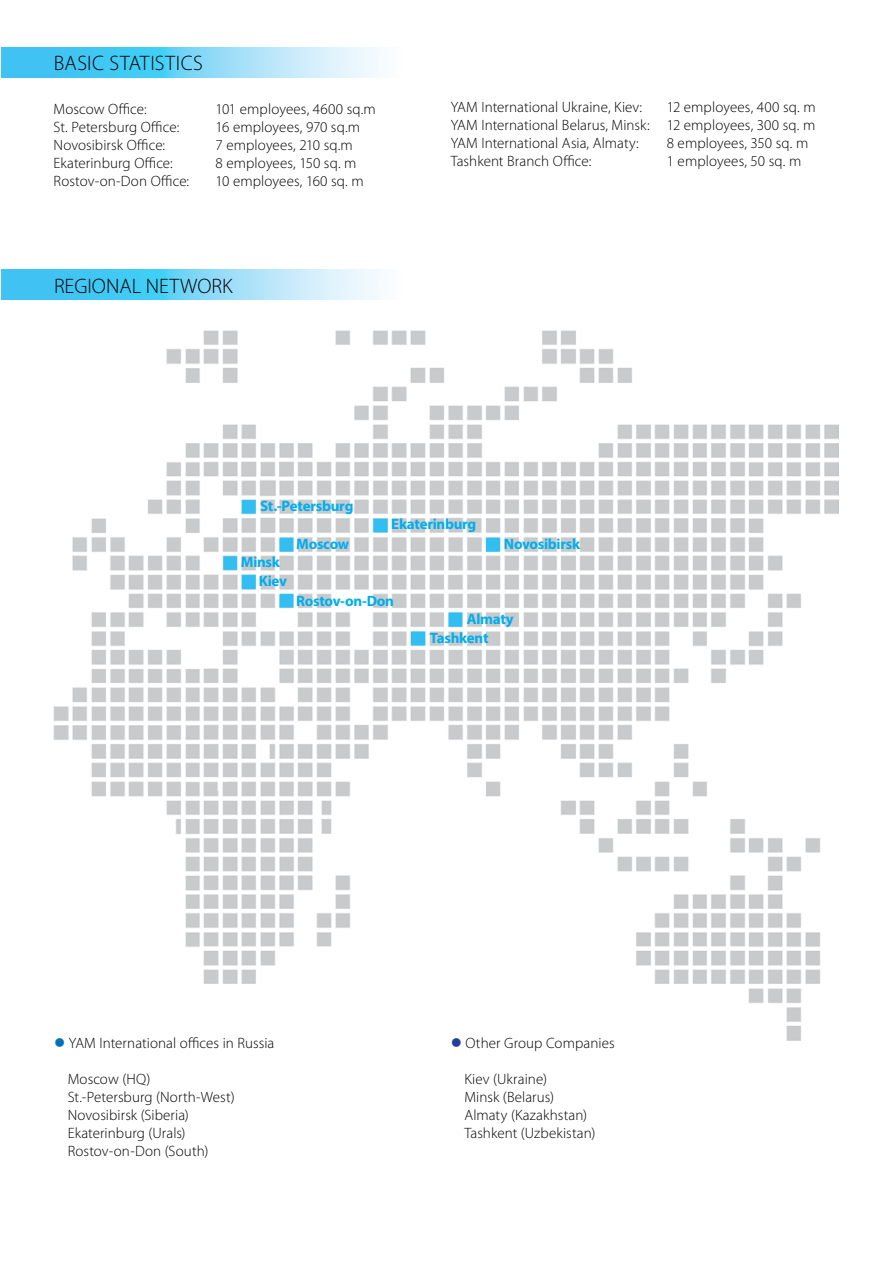
<style>
.page{position:relative;width:893px;height:1263px;background:#fff}
.page>*{position:absolute;margin:0;border:0;box-sizing:border-box;transform-origin:0 0}
.t1{font:300 21px "Myriad Pro";letter-spacing:.005em;color:#000}
.t2{font:300 15px "Myriad Pro";letter-spacing:.005em;color:#000}
.t3{font:700 15px "Myriad Pro";letter-spacing:-.02em;color:#00aeef}
.s1{color:#0072bc}
.s2{color:#20409a}
</style>
<div class="page">
<img style="left:53px;top:330px;width:786px;height:711px">
<img style="left:2px;top:48px;width:378px;height:29px">
<img style="left:2px;top:270px;width:378px;height:30px">
<p class="t1" style="left:54px;top:50px;width:151px">BASIC STATISTICS</p>
<p class="t2" style="left:54px;top:100px;width:95px">Moscow Office:</p>
<p class="t2" style="left:216px;top:100px;width:162px">101 employees, 4600 sq.m</p>
<p class="t2" style="left:54px;top:118px;width:127px">St. Petersburg Office:</p>
<p class="t2" style="left:216px;top:118px;width:146px">16 employees, 970 sq.m</p>
<p class="t2" style="left:54px;top:136px;width:113px">Novosibirsk Office:</p>
<p class="t2" style="left:216px;top:136px;width:139px">7 employees, 210 sq.m</p>
<p class="t2" style="left:54px;top:154px;width:121px">Ekaterinburg Office:</p>
<p class="t2" style="left:216px;top:154px;width:142px">8 employees, 150 sq. m</p>
<p class="t2" style="left:54px;top:172px;width:137px">Rostov-on-Don Office:</p>
<p class="t2" style="left:216px;top:172px;width:150px">10 employees, 160 sq. m</p>
<p class="t1" style="left:54px;top:274px;width:180px">REGIONAL NETWORK</p>
<p class="t2" style="left:451px;top:98px;width:193px">YAM International Ukraine, Kiev:</p>
<p class="t2" style="left:667px;top:98px;width:150px">12 employees, 400 sq. m</p>
<p class="t2" style="left:451px;top:116px;width:366px">YAM International Belarus, Minsk: 12 employees, 300 sq. m</p>
<p class="t2" style="left:451px;top:134px;width:189px">YAM International Asia, Almaty:</p>
<p class="t2" style="left:667px;top:134px;width:143px">8 employees, 350 sq. m</p>
<p class="t2" style="left:451px;top:152px;width:142px">Tashkent Branch Office:</p>
<p class="t2" style="left:667px;top:152px;width:136px">1 employees, 50 sq. m</p>
<p class="t3" style="left:260px;top:496px;width:95px">St.-Petersburg</p>
<p class="t3" style="left:296px;top:534px;width:54px">Moscow</p>
<p class="t3" style="left:241px;top:552px;width:41px">Minsk</p>
<p class="t3" style="left:259px;top:571px;width:30px">Kiev</p>
<p class="t3" style="left:296px;top:591px;width:99px">Rostov-on-Don</p>
<p class="t3" style="left:391px;top:515px;width:87px">Ekaterinburg</p>
<p class="t3" style="left:504px;top:534px;width:78px">Novosibirsk</p>
<p class="t3" style="left:467px;top:609px;width:48px">Almaty</p>
<p class="t3" style="left:430px;top:628px;width:60px">Tashkent</p>
<p class="t2" style="left:54px;top:1034px;width:222px"><span class="s1">●</span> YAM International offices in Russia</p>
<p class="t2" style="left:68px;top:1070px;width:84px">Moscow (HQ)</p>
<p class="t2" style="left:68px;top:1088px;width:168px">St.-Petersburg (North-West)</p>
<p class="t2" style="left:68px;top:1106px;width:123px">Novosibirsk (Siberia)</p>
<p class="t2" style="left:68px;top:1124px;width:119px">Ekaterinburg (Urals)</p>
<p class="t2" style="left:68px;top:1142px;width:142px">Rostov-on-Don (South)</p>
<p class="t2" style="left:451px;top:1034px;width:165px"><span class="s2">●</span> Other Group Companies</p>
<p class="t2" style="left:464px;top:1070px;width:84px">Kiev (Ukraine)</p>
<p class="t2" style="left:464px;top:1088px;width:91px">Minsk (Belarus)</p>
<p class="t2" style="left:464px;top:1106px;width:124px">Almaty (Kazakhstan)</p>
<p class="t2" style="left:464px;top:1124px;width:132px">Tashkent (Uzbekistan)</p>
</div>
